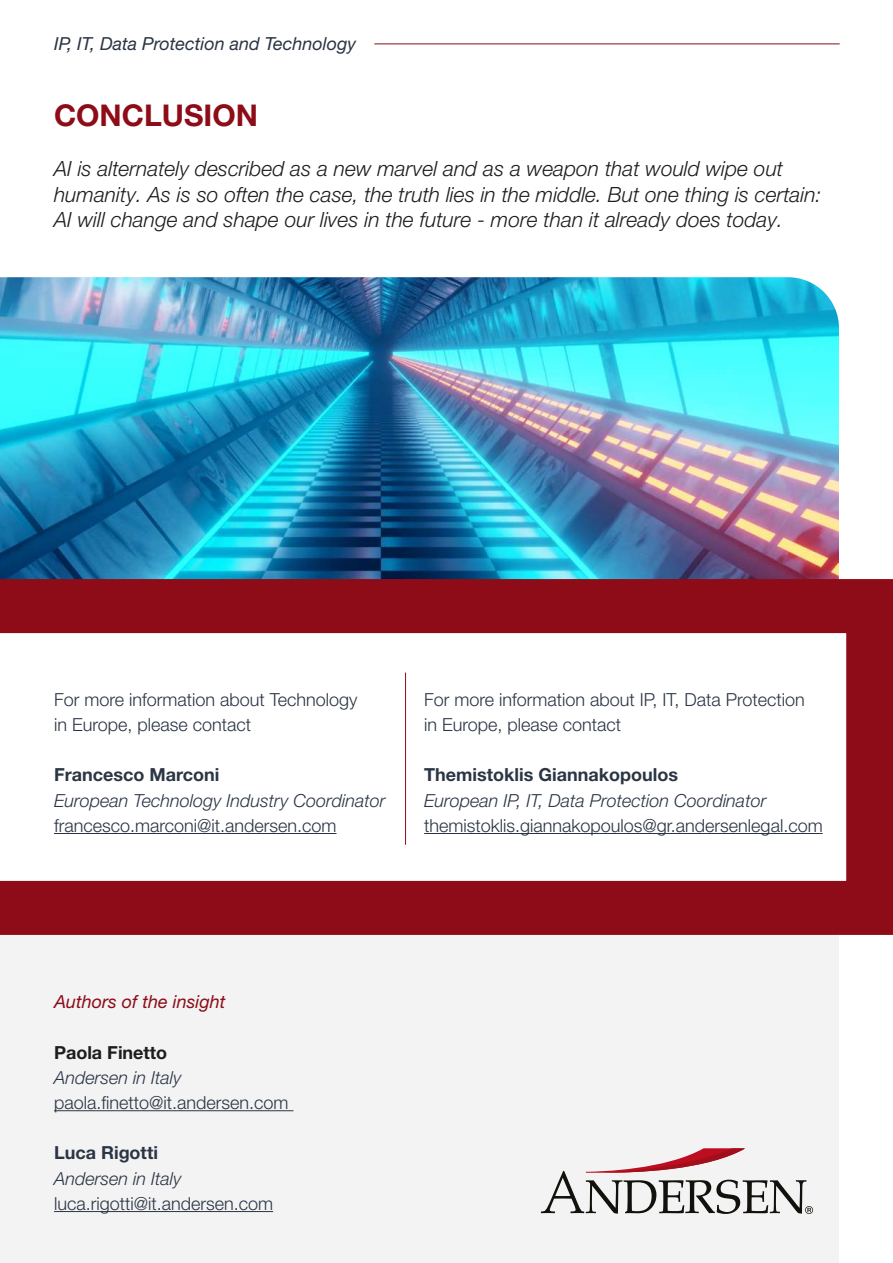
<style>
.page{position:relative;width:893px;height:1263px;background:#fff}
.page>*{position:absolute;margin:0;border:0;box-sizing:border-box;transform-origin:0 0}
.t1{font:700 30px "Helvetica Neue LT Pro";color:#8d0c18}
.t2{font:italic 300 21px/25.2px "Helvetica Neue LT Pro";color:#1d1d1b}
.t3{font:300 18px/25.2px "Helvetica Neue LT Pro";color:#2b3544}
.t4{font:italic 300 18px "Helvetica Neue LT Pro";color:#2b3544}
.t5{font:700 18px "Helvetica Neue LT Pro";color:#2b3544}
.t6{font:italic 18px "Helvetica Neue LT Pro";color:#2b3544}
.t7{font:italic 18px "Helvetica Neue LT Pro";color:#8d0c18}
.t8{font:700 18px "Helvetica Neue LT Pro";color:#1d1d1b}
</style>
<div class="page">
<hr style="left:374px;top:44px;width:466px;height:1px;background:#8d0c18">
<img style="left:0;top:277px;width:839px;height:302px">
<div style="left:0;top:935px;width:839px;height:328px;background:#f3f3f4"></div>
<svg style="left:0;top:579px;width:893px;height:356px"></svg>
<hr style="left:54px;top:833px;width:282px;height:1px;background:#2b3544">
<hr style="left:54px;top:1110px;width:239px;height:1px;background:#2b3544">
<hr style="left:54px;top:1211px;width:219px;height:1px;background:#2b3544">
<svg style="left:541px;top:1148px;width:272px;height:66px"></svg>
<hr style="left:424px;top:833px;width:399px;height:1px;background:#2b3544">
<hr style="left:405px;top:672px;width:1px;height:173px;background:#8d0c18">
<p class="t6" style="left:54px;top:33px;width:304px">IP, IT, Data Protection and Technology</p>
<h1 class="t1" style="left:54px;top:97px;width:205px">CONCLUSION</h1>
<p class="t2" style="left:54px;top:156px;width:769px">AI is alternately described as a new marvel and as a weapon that would wipe out humanity. As is so often the case, the truth lies in the middle. But one thing is certain:<br>AI will change and shape our lives in the future - more than it already does today.</p>
<p class="t3" style="left:54px;top:686px;width:305px">For more information about Technology in Europe, please contact</p>
<p class="t5" style="left:54px;top:764px;width:167px">Francesco Marconi</p>
<p class="t4" style="left:54px;top:789px;width:333px">European Technology Industry Coordinator</p>
<p class="t3" style="left:54px;top:812px;width:284px">francesco.marconi@it.andersen.com</p>
<p class="t3" style="left:424px;top:686px;width:382px">For more information about IP, IT, Data Protection in Europe, please contact</p>
<p class="t5" style="left:424px;top:764px;width:255px">Themistoklis Giannakopoulos</p>
<p class="t4" style="left:424px;top:789px;width:344px">European IP, IT, Data Protection Coordinator</p>
<p class="t3" style="left:424px;top:812px;width:400px">themistoklis.giannakopoulos@gr.andersenlegal.com</p>
<p class="t7" style="left:54px;top:990px;width:173px">Authors of the insight</p>
<p class="t8" style="left:54px;top:1041px;width:115px">Paola Finetto</p>
<p class="t4" style="left:54px;top:1066px;width:129px">Andersen in Italy</p>
<p class="t3" style="left:54px;top:1089px;width:236px">paola.finetto@it.andersen.com</p>
<p class="t5" style="left:54px;top:1142px;width:105px">Luca Rigotti</p>
<p class="t4" style="left:54px;top:1167px;width:129px">Andersen in Italy</p>
<p class="t3" style="left:54px;top:1190px;width:221px">luca.rigotti@it.andersen.com</p>
</div>
